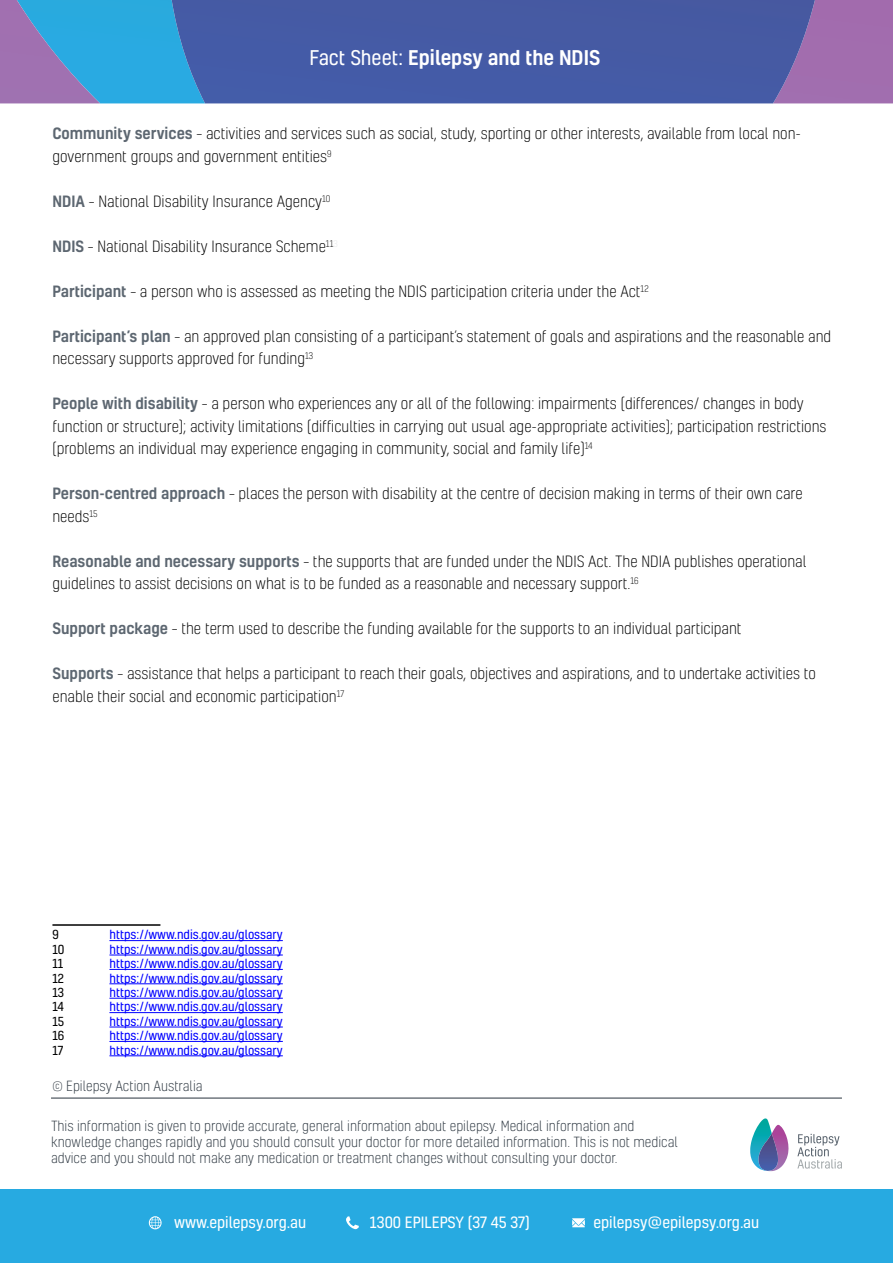
<style>
.page{position:relative;width:893px;height:1263px;background:#fff}
.page>*{position:absolute;margin:0;border:0;box-sizing:border-box;transform-origin:0 0}
.t1{font:500 19.5px "Kelson";color:#fff}
.t2{font:300 15px/22.5px "Kelson";color:#000}
.t3{font:15px "Kelson";color:#fff}
.t4{font:300 13.5px/16.2px "Kelson";color:#29333d}
.t5{font:12px "Kelson";color:#00f}
.t6{font:12px "Kelson";letter-spacing:-.005em;color:#000}
.s1{font-weight:400}
.s2{font-weight:500;color:#5d6771}
</style>
<div class="page">
<div style="left:0;top:1190px;width:893px;height:73px;background:#27aae1"></div>
<div style="left:815px;top:0;width:78px;height:103px;background:#a26dae"></div>
<div style="left:412px;top:0;width:403px;height:103px;background:#455aa4"></div>
<img style="left:0;top:0;width:412px;height:103px">
<hr style="left:51px;top:1098px;width:791px;height:1px;background:#29333d">
<svg style="left:750px;top:1118px;width:39px;height:51px"></svg>
<img style="left:758px;top:1133px;width:21px;height:38px">
<svg style="left:797px;top:1134px;width:45px;height:35px"></svg>
<svg style="left:148px;top:1216px;width:14px;height:13px"></svg>
<svg style="left:572px;top:1218px;width:13px;height:9px"></svg>
<svg style="left:346px;top:1216px;width:13px;height:13px"></svg>
<hr style="left:52px;top:924px;width:108px;height:2px;background:#000">
<hr style="left:109px;top:940px;width:174px;height:1px;background:#00f">
<hr style="left:109px;top:955px;width:174px;height:1px;background:#00f">
<hr style="left:109px;top:969px;width:174px;height:1px;background:#00f">
<hr style="left:109px;top:983px;width:174px;height:1px;background:#00f">
<hr style="left:109px;top:998px;width:174px;height:1px;background:#00f">
<hr style="left:109px;top:1012px;width:174px;height:1px;background:#00f">
<hr style="left:109px;top:1027px;width:174px;height:1px;background:#00f">
<hr style="left:109px;top:1041px;width:174px;height:1px;background:#00f">
<hr style="left:109px;top:1055px;width:174px;height:1px;background:#00f">
<h1 class="t1" style="left:309px;top:44px;width:292px"><span class="s1">Fact Sheet:</span> Epilepsy and the NDIS</h1>
<p class="t2" style="left:52px;top:122px;width:750px"><span class="s2">Community services</span> – activities and services such as social, study, sporting or other interests, available from local non&shy;government groups and government entities<sup>9</sup><sup>1</sup></p>
<p class="t2" style="left:52px;top:190px;width:284px"><span class="s2">NDIA</span> – National Disability Insurance Agency<sup>10</sup><sup>2</sup></p>
<p class="t2" style="left:52px;top:235px;width:287px"><span class="s2">NDIS</span> – National Disability Insurance Scheme<sup>11</sup><sup>3</sup></p>
<p class="t2" style="left:52px;top:280px;width:602px"><span class="s2">Participant</span> – a person who is assessed as meeting the NDIS participation criteria under the Act<sup>12</sup><sup>4</sup></p>
<p class="t2" style="left:52px;top:325px;width:780px"><span class="s2">Participant’s plan</span> – an approved plan consisting of a participant’s statement of goals and aspirations and the reasonable and necessary supports approved for funding<sup>13</sup><sup>5</sup></p>
<p class="t2" style="left:52px;top:392px;width:776px"><span class="s2">People with disability</span> – a person who experiences any or all of the following: impairments (differences/ changes in body function or structure); activity limitations (difficulties in carrying out usual age-appropriate activities); participation restrictions (problems an individual may experience engaging in community, social and family life)<sup>14</sup><sup>6</sup></p>
<p class="t2" style="left:52px;top:482px;width:752px"><span class="s2">Person-centred approach</span> – places the person with disability at the centre of decision making in terms of their own care needs<sup>15</sup><sup>7</sup></p>
<p class="t2" style="left:52px;top:550px;width:756px"><span class="s2">Reasonable and necessary supports</span> – the supports that are funded under the NDIS Act. The NDIA publishes operational guidelines to assist decisions on what is to be funded as a reasonable and necessary support.<sup>16</sup><sup>8</sup></p>
<p class="t2" style="left:52px;top:617px;width:691px"><span class="s2">Support package</span> – the term used to describe the funding available for the supports to an individual participant</p>
<p class="t2" style="left:52px;top:662px;width:765px"><span class="s2">Supports</span> – assistance that helps a participant to reach their goals, objectives and aspirations, and to undertake activities to enable their social and economic participation<sup>17</sup><sup>9</sup></p>
<p class="t6" style="left:52px;top:927px;width:8px">9</p>
<p class="t5" style="left:109px;top:927px;width:175px">https://www.ndis.gov.au/glossary</p>
<p class="t6" style="left:52px;top:941px;width:14px">10</p>
<p class="t5" style="left:109px;top:941px;width:175px">https://www.ndis.gov.au/glossary</p>
<p class="t6" style="left:52px;top:956px;width:12px">11</p>
<p class="t5" style="left:109px;top:956px;width:175px">https://www.ndis.gov.au/glossary</p>
<p class="t6" style="left:52px;top:970px;width:13px">12</p>
<p class="t5" style="left:109px;top:970px;width:175px">https://www.ndis.gov.au/glossary</p>
<p class="t6" style="left:52px;top:984px;width:13px">13</p>
<p class="t5" style="left:109px;top:984px;width:175px">https://www.ndis.gov.au/glossary</p>
<p class="t6" style="left:52px;top:999px;width:13px">14</p>
<p class="t5" style="left:109px;top:999px;width:175px">https://www.ndis.gov.au/glossary</p>
<p class="t6" style="left:52px;top:1013px;width:13px">15</p>
<p class="t5" style="left:109px;top:1013px;width:175px">https://www.ndis.gov.au/glossary</p>
<p class="t6" style="left:52px;top:1028px;width:13px">16</p>
<p class="t5" style="left:109px;top:1028px;width:175px">https://www.ndis.gov.au/glossary</p>
<p class="t6" style="left:52px;top:1042px;width:12px">17</p>
<p class="t5" style="left:109px;top:1042px;width:175px">https://www.ndis.gov.au/glossary</p>
<p class="t4" style="left:52px;top:1077px;width:152px">© Epilepsy Action Australia</p>
<p class="t4" style="left:51px;top:1118px;width:628px">This information is given to provide accurate, general information about epilepsy. Medical information and knowledge changes rapidly and you should consult your doctor for more detailed information. This is not medical advice and you should not make any medication or treatment changes without consulting your doctor.</p>
<p class="t3" style="left:167px;top:1205px;width:134px">www.epilepsy.org.au</p>
<p class="t3" style="left:362px;top:1205px;width:161px">1300 EPILEPSY (37 45 37)</p>
<p class="t3" style="left:586px;top:1205px;width:167px">epilepsy@epilepsy.org.au</p>
<p class="t3" style="left:174px;top:1212px;width:134px">www.epilepsy.org.au</p>
<p class="t3" style="left:370px;top:1212px;width:161px">1300 EPILEPSY (37 45 37)</p>
<p class="t3" style="left:593px;top:1212px;width:167px">epilepsy@epilepsy.org.au</p>
</div>
